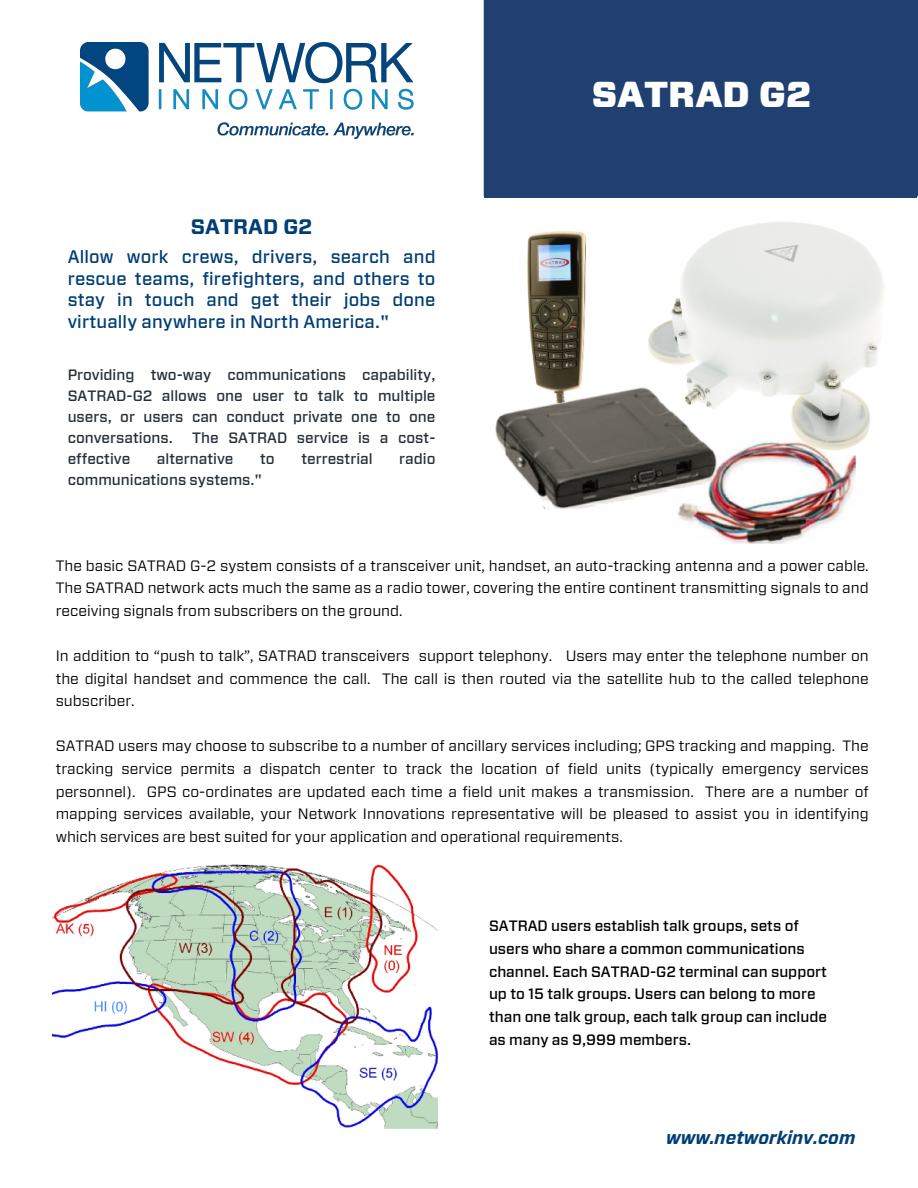
<style>
.page{position:relative;width:918px;height:1188px;background:#fff}
.page>*{position:absolute;margin:0;border:0;box-sizing:border-box;transform-origin:0 0}
.t1{font:900 36px "Forza";color:#fff}
.t2{font:700 21px "Forza";color:#013e75}
.t3{font:500 18px/21.6px "Forza";letter-spacing:.01em;color:#013e75;text-align:justify}
.t4{font:italic 700 18px "Forza";color:#013e75}
.t5{font:15px/22.6px "Forza";color:#000;text-align:justify}
.t6{font:500 15px/21px "Forza";color:#272f38;text-align:justify}
.t7{font:500 15px/22.6px "Forza";color:#000}
</style>
<div class="page">
<div style="left:484px;top:1px;width:433px;height:196px;background:#214072"></div>
<div style="left:484px;top:0;width:434px;height:196px;border:1px solid #214072"></div>
<img style="left:80px;top:43px;width:334px;height:95px">
<img style="left:495px;top:222px;width:389px;height:321px">
<img style="left:53px;top:864px;width:385px;height:264px">
<h2 class="t2" style="left:191px;top:213px;width:123px">SATRAD G2</h2>
<p class="t3" style="left:68px;top:246px;width:369px">Allow work crews, drivers, search and rescue teams, firefighters, and others to stay in touch and get their jobs done virtually anywhere in North America."</p>
<p class="t6" style="left:68px;top:364px;width:369px">Providing two-way communications capability, SATRAD-G2 allows one user to talk to multiple users, or users can conduct private one to one conversations.</p>
<p class="t6" style="left:192px;top:427px;width:245px">The SATRAD service is a cost-</p>
<p class="t6" style="left:68px;top:448px;width:64px">effective</p>
<p class="t6" style="left:157px;top:448px;width:78px">alternative</p>
<p class="t6" style="left:260px;top:448px;width:16px">to</p>
<p class="t6" style="left:301px;top:448px;width:73px">terrestrial</p>
<p class="t6" style="left:399px;top:448px;width:38px">radio</p>
<p class="t6" style="left:68px;top:469px;width:196px">communications systems."</p>
<h1 class="t1" style="left:592px;top:70px;width:221px">SATRAD G2</h1>
<p class="t5" style="left:56px;top:554px;width:815px">The basic SATRAD G-2 system consists of a transceiver unit, handset, an auto-tracking antenna and a power cable.<br>The SATRAD network acts much the same as a radio tower, covering the entire continent transmitting signals to and receiving signals from subscribers on the ground.</p>
<p class="t5" style="left:56px;top:644px;width:815px">In addition to “push to talk”, SATRAD transceivers support telephony. Users may enter the telephone number on the digital handset and commence the call. The call is then routed via the satellite hub to the called telephone subscriber.</p>
<p class="t5" style="left:56px;top:735px;width:815px">SATRAD users may choose to subscribe to a number of ancillary services including; GPS tracking and mapping. The tracking service permits a dispatch center to track the location of field units (typically emergency services personnel). GPS co-ordinates are updated each time a field unit makes a transmission. There are a number of mapping services available, your Network Innovations representative will be pleased to assist you in identifying which services are best suited for your application and operational requirements.</p>
<p class="t7" style="left:489px;top:915px;width:340px">SATRAD users establish talk groups, sets of users who share a common communications channel. Each SATRAD-G2 terminal can support up to 15 talk groups. Users can belong to more than one talk group, each talk group can include as many as 9,999 members.</p>
<p class="t4" style="left:666px;top:1125px;width:191px">www.networkinv.com</p>
</div>
